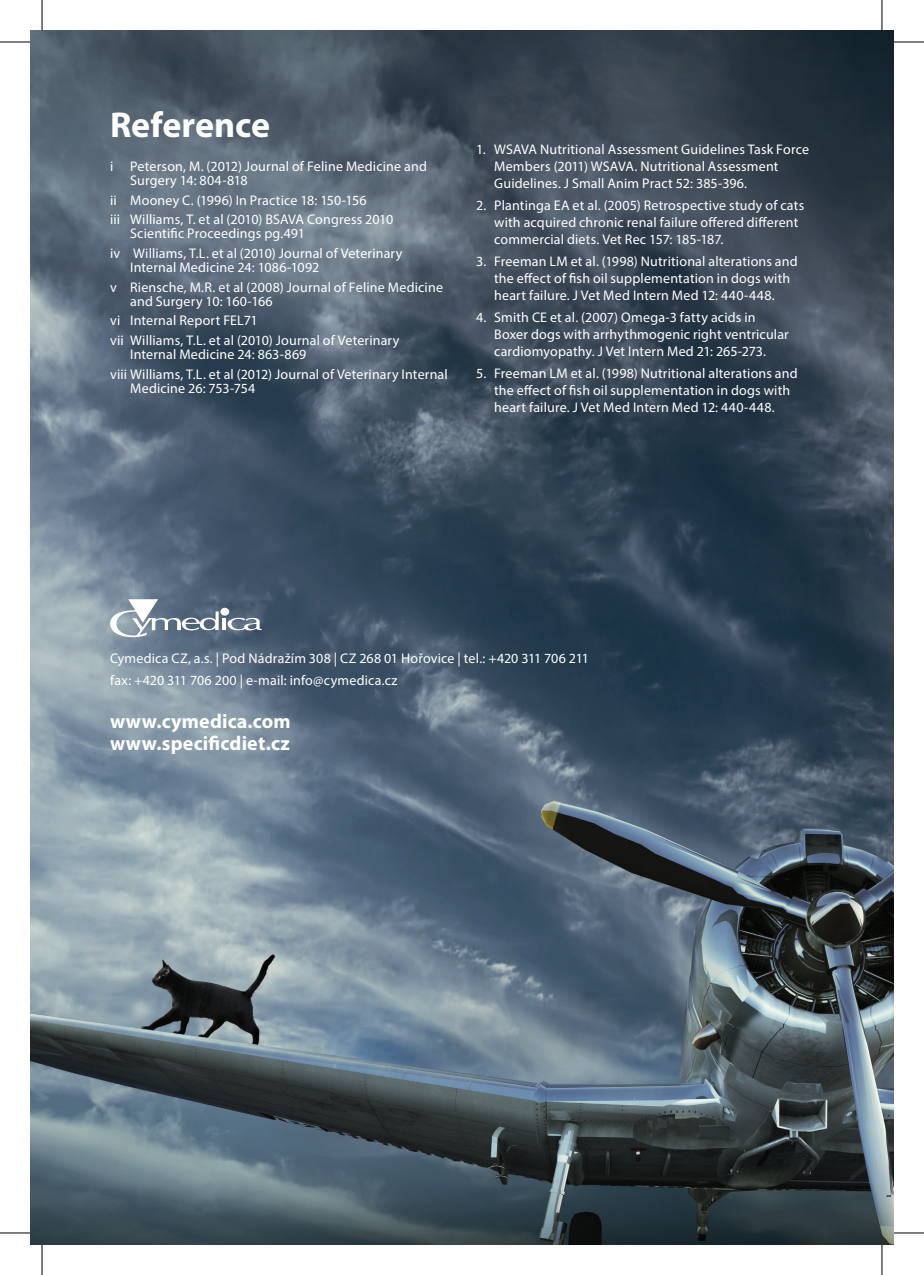
<style>
.page{position:relative;width:924px;height:1275px;background:#fff}
.page>*{position:absolute;margin:0;border:0;box-sizing:border-box;transform-origin:0 0}
.t1{font:700 36px "Myriad Pro";letter-spacing:-.005em;color:#fff}
.t2{font:700 20px/21.6px "Myriad Pro";letter-spacing:.01em;color:#fff}
.t3{font:14px/16.8px "Myriad Pro";letter-spacing:.01em;color:#fff}
</style>
<div class="page">
<img style="left:31px;top:31px;width:861px;height:1213px">
<svg style="left:110px;top:599px;width:152px;height:38px"></svg>
<hr style="left:0;top:42px;width:30px;height:1px;background:#000">
<hr style="left:893px;top:42px;width:30px;height:1px;background:#000">
<hr style="left:0;top:1232px;width:30px;height:1px;background:#000">
<hr style="left:893px;top:1232px;width:30px;height:1px;background:#000">
<hr style="left:42px;top:0;width:1px;height:30px;background:#000">
<hr style="left:42px;top:1245px;width:1px;height:30px;background:#000">
<hr style="left:881px;top:0;width:1px;height:30px;background:#000">
<hr style="left:881px;top:1245px;width:1px;height:30px;background:#000">
<h1 class="t1" style="left:110px;top:101px;width:161px">Reference</h1>
<p class="t3" style="left:130px;top:159px;width:298px;line-height:14px;text-indent:-20px">i Peterson, M. (2012) Journal of Feline Medicine and<br>Surgery 14: 804-818</p>
<p class="t3" style="left:110px;top:190px;width:284px;line-height:19.6px">ii Mooney C. (1996) In Practice 18: 150-156<br>iii Williams, T. et al (2010) BSAVA Congress 2010</p>
<p class="t3" style="left:110px;top:224px;width:293px;line-height:19.6px;text-indent:20px">Scientific Proceedings pg.491<br>iv Williams, T.L. et al (2010) Journal of Veterinary</p>
<p class="t3" style="left:110px;top:257px;width:334px;line-height:19.6px;text-indent:20px">Internal Medicine 24: 1086-1092<br>v Riensche, M.R. et al (2008) Journal of Feline Medicine</p>
<p class="t3" style="left:110px;top:291px;width:291px;line-height:19.6px;text-indent:20px">and Surgery 10: 160-166<br>vi Internal Report FEL71<br>vii Williams, T.L. et al (2010) Journal of Veterinary</p>
<p class="t3" style="left:110px;top:344px;width:339px;line-height:19.6px;text-indent:20px">Internal Medicine 24: 863-869<br>viii Williams, T.L. et al (2012) Journal of Veterinary Internal</p>
<p class="t3" style="left:130px;top:379px;width:127px">Medicine 26: 753-754</p>
<p class="t3" style="left:494px;top:141px;width:316px;text-indent:-18px">1. WSAVA Nutritional Assessment Guidelines Task Force<br>Members (2011) WSAVA. Nutritional Assessment<br>Guidelines. J Small Anim Pract 52: 385-396.</p>
<p class="t3" style="left:494px;top:197px;width:311px;text-indent:-18px">2. Plantinga EA et al. (2005) Retrospective study of cats with acquired chronic renal failure offered different commercial diets. Vet Rec 157: 185-187.</p>
<p class="t3" style="left:494px;top:253px;width:305px;text-indent:-18px">3. Freeman LM et al. (1998) Nutritional alterations and the effect of fish oil supplementation in dogs with heart failure. J Vet Med Intern Med 12: 440-448.</p>
<p class="t3" style="left:494px;top:309px;width:296px;text-indent:-18px">4. Smith CE et al. (2007) Omega-3 fatty acids in<br>Boxer dogs with arrhythmogenic right ventricular cardiomyopathy. J Vet Intern Med 21: 265-273.</p>
<p class="t3" style="left:494px;top:365px;width:305px;text-indent:-18px">5. Freeman LM et al. (1998) Nutritional alterations and the effect of fish oil supplementation in dogs with heart failure. J Vet Med Intern Med 12: 440-448.</p>
<p class="t3" style="left:110px;top:647px;width:480px;line-height:21.6px">Cymedica CZ, a.s. | Pod Nádražím 308 | CZ 268 01 Hořovice | tel.: +420 311 706 211 fax: +420 311 706 200 | e-mail: info@cymedica.cz</p>
<h2 class="t2" style="left:110px;top:710px;width:182px">www.cymedica.com www.specificdiet.cz</h2>
</div>
